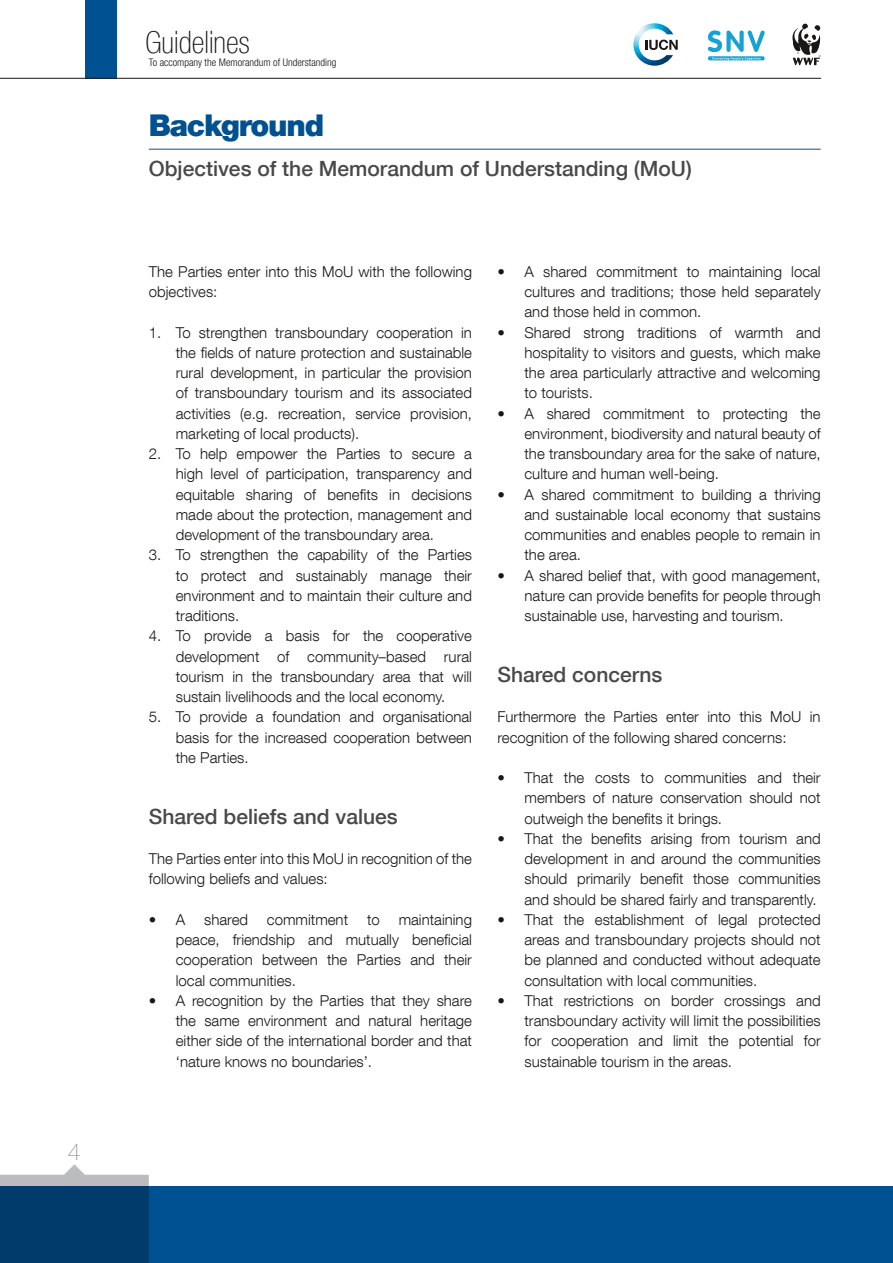
<style>
.page{position:relative;width:893px;height:1263px;background:#fff}
.page>*{position:absolute;margin:0;border:0;box-sizing:border-box;transform-origin:0 0}
.t1{font:100 condensed 30.9px "Helvetica Neue LT Com";color:#1a1817}
.t2{font:900 30px "Helvetica Neue LT Com";letter-spacing:-.04em;color:#005192}
.t3{font:100 23.4px "Helvetica Neue LT Com";color:#9b9d9f}
.t4{font:500 21px "Helvetica Neue LT Com";color:#494949}
.t5{font:300 15px/20.2px "Helvetica Neue LT Com";color:#1a1817;text-align:justify}
.t6{font:300 condensed 10.5px "Helvetica Neue LT Com";color:#1a1817}
</style>
<div class="page">
<div style="left:86px;top:0;width:31px;height:78px;background:#005192"></div>
<div style="left:0;top:1186px;width:893px;height:77px;background:#005192"></div>
<svg style="left:0;top:1164px;width:149px;height:99px;background:#305e84"></svg>
<img style="left:633px;top:23px;width:40px;height:43px">
<svg style="left:645px;top:40px;width:33px;height:10px"></svg>
<svg style="left:792px;top:24px;width:29px;height:41px"></svg>
<svg style="left:708px;top:30px;width:57px;height:30px"></svg>
<hr style="left:0;top:78px;width:821px;height:1px;background:#1a1817">
<hr style="left:149px;top:149px;width:672px;height:1px;background:#005192">
<h3 class="t3" style="left:68px;top:1138px;width:15px">4</h3>
<h1 class="t1" style="left:146px;top:25px;width:105px">Guidelines</h1>
<p class="t6" style="left:149px;top:56px;width:189px">To accompany the Memorandum of Understanding</p>
<h2 class="t2" style="left:149px;top:107px;width:177px">Background</h2>
<h3 class="t4" style="left:149px;top:155px;width:545px">Objectives of the Memorandum of Understanding (MoU)</h3>
<p class="t5" style="left:149px;top:261px;width:325px">The Parties enter into this MoU with the following objectives:</p>
<p class="t5" style="left:176px;top:322px;width:298px;text-indent:-27px">1. To strengthen transboundary cooperation in the fields of nature protection and sustainable rural development, in particular the provision of transboundary tourism and its associated activities (e.g. recreation, service provision, marketing of local products).</p>
<p class="t5" style="left:176px;top:443px;width:298px;text-indent:-27px">2. To help empower the Parties to secure a high level of participation, transparency and equitable sharing of benefits in decisions made about the protection, management and development of the transboundary area.</p>
<p class="t5" style="left:176px;top:545px;width:298px;text-indent:-27px">3. To strengthen the capability of the Parties to protect and sustainably manage their environment and to maintain their culture and traditions.</p>
<p class="t5" style="left:176px;top:626px;width:298px;text-indent:-27px">4. To provide a basis for the cooperative development of community–based rural tourism in the transboundary area that will sustain livelihoods and the local economy.</p>
<p class="t5" style="left:176px;top:707px;width:298px;text-indent:-27px">5. To provide a foundation and organisational basis for the increased cooperation between the Parties.</p>
<h3 class="t4" style="left:149px;top:803px;width:251px">Shared beliefs and values</h3>
<p class="t5" style="left:149px;top:848px;width:325px">The Parties enter into this MoU in recognition of the following beliefs and values:</p>
<p class="t5" style="left:149px;top:909px;width:38px">• A</p>
<p class="t5" style="left:204px;top:909px;width:45px">shared</p>
<p class="t5" style="left:267px;top:909px;width:83px">commitment</p>
<p class="t5" style="left:367px;top:909px;width:14px">to</p>
<p class="t5" style="left:176px;top:909px;width:298px;text-indent:223px">maintaining peace, friendship and mutually beneficial cooperation between the Parties and their local communities.</p>
<p class="t5" style="left:176px;top:990px;width:298px;text-indent:-27px">• A recognition by the Parties that they share the same environment and natural heritage either side of the international border and that ‘nature knows no boundaries’.</p>
<p class="t5" style="left:524px;top:261px;width:298px;text-indent:-27px">• A shared commitment to maintaining local cultures and traditions; those held separately and those held in common.</p>
<p class="t5" style="left:524px;top:322px;width:298px;text-indent:-27px">• Shared strong traditions of warmth and hospitality to visitors and guests, which make the area particularly attractive and welcoming to tourists.</p>
<p class="t5" style="left:524px;top:403px;width:298px;text-indent:-27px">• A shared commitment to protecting the environment, biodiversity and natural beauty of the transboundary area for the sake of nature, culture and human well-being.</p>
<p class="t5" style="left:524px;top:484px;width:298px;text-indent:-27px">• A shared commitment to building a thriving and sustainable local economy that sustains communities and enables people to remain in the area.</p>
<p class="t5" style="left:524px;top:565px;width:298px;text-indent:-27px">• A shared belief that, with good management, nature can provide benefits for people through sustainable use, harvesting and tourism.</p>
<h3 class="t4" style="left:497px;top:662px;width:166px">Shared concerns</h3>
<p class="t5" style="left:497px;top:707px;width:325px">Furthermore the Parties enter into this MoU in recognition of the following shared concerns:</p>
<p class="t5" style="left:524px;top:767px;width:298px;text-indent:-27px">• That the costs to communities and their members of nature conservation should not outweigh the benefits it brings.</p>
<p class="t5" style="left:524px;top:828px;width:298px;text-indent:-27px">• That the benefits arising from tourism and development in and around the communities should primarily benefit those communities and should be shared fairly and transparently.</p>
<p class="t5" style="left:524px;top:909px;width:298px;text-indent:-27px">• That the establishment of legal protected areas and transboundary projects should not be planned and conducted without adequate consultation with local communities.</p>
<p class="t5" style="left:524px;top:990px;width:298px;text-indent:-27px">• That restrictions on border crossings and transboundary activity will limit the possibilities for cooperation and limit the potential for sustainable tourism in the areas.</p>
</div>
